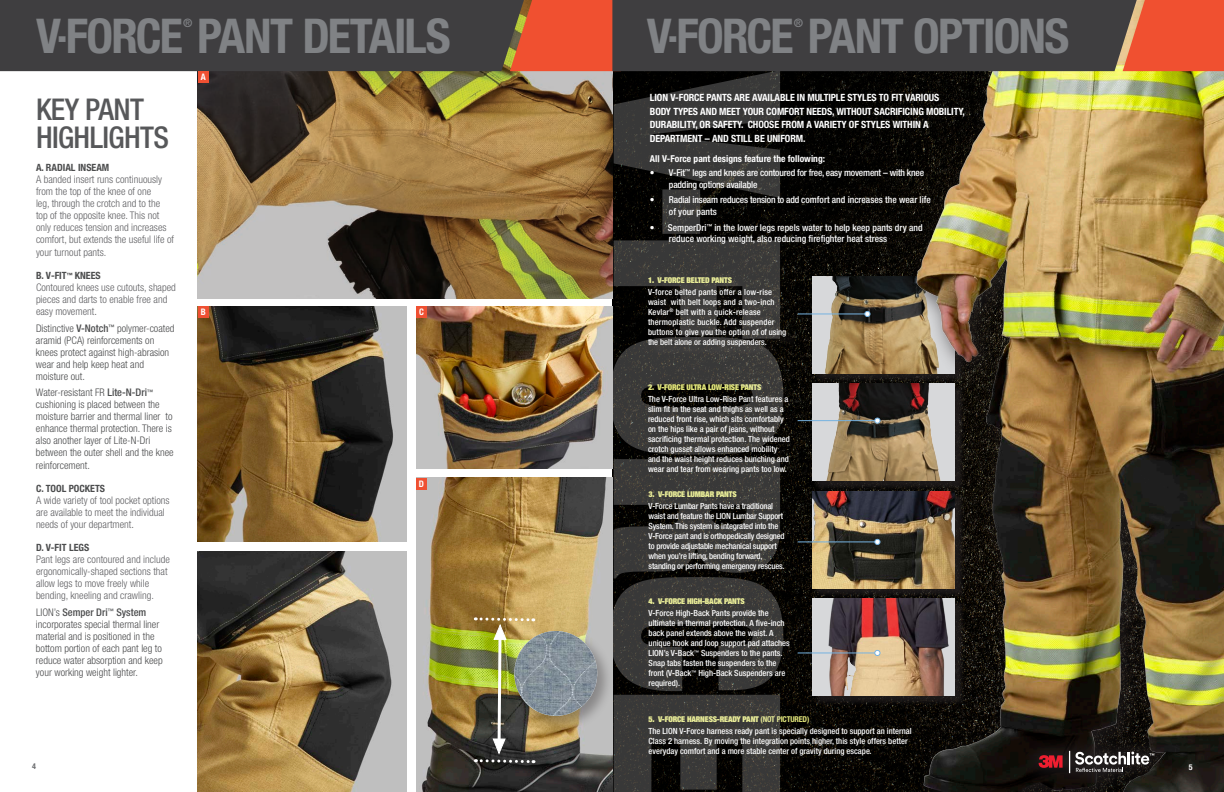
<style>
.page{position:relative;width:1224px;height:792px;background:#fff}
.page>*{position:absolute;margin:0;border:0;box-sizing:border-box;transform-origin:0 0}
.LION_Main_Head_R-P{font:700 condensed 48px "Helvetica Neue LT Std";letter-spacing:-.035em;color:#808285}
.t1{font:500 condensed 30px "Helvetica Neue LT Std";letter-spacing:-.02em;color:#57585a}
.LION_Main_Head_R-P-2{font:500 condensed 11.7px "Helvetica Neue LT Std";color:#808285}
.t2{font:300 condensed 10.5px/12px "Helvetica Neue LT Std";color:#4b4c4d}
.t3{font:300 condensed 10.5px/12px "Helvetica Neue LT Std";color:#606063}
.t4{font:700 condensed 10px/13.5px "Helvetica Neue LT Std";letter-spacing:-.01em;color:#fff}
.t5{font:700 condensed 10px "Helvetica Neue LT Std";color:#4b4c4d}
.t6{font:500 condensed 9.5px "Helvetica Neue LT Std";letter-spacing:-.02em;color:#fff}
.t7{font:500 condensed 9.5px "Helvetica Neue LT Std";color:#fff}
.t8{font:700 condensed 9.5px "Helvetica Neue LT Std";color:#fff}
.Bullets{font:700 condensed 9px "Helvetica Neue LT Std";color:#fff}
.t9{font:500 condensed 8.5px/10px "Helvetica Neue LT Std";color:#fff}
.t10{font:500 condensed 8.5px/10px "Helvetica Neue LT Std";letter-spacing:-.02em;color:#fff}
.t11{font:500 condensed 8.5px/10px "Helvetica Neue LT Std";letter-spacing:.02em;color:#fff}
.t12{font:900 condensed 8px "Helvetica Neue LT Std";letter-spacing:-.02em;color:#e4e87c}
.t13{font:700 condensed 8px "Helvetica Neue LT Std";color:#6c6d70}
.t14{font:700 condensed 8px "Helvetica Neue LT Std";color:#fff}
.s1{color:#4b4c4d}
.s2{font-weight:500}
.s3{font-weight:700}
</style>
<div class="page">
<img style="left:198px;top:307px;width:208px;height:235px">
<img style="left:783px;top:71px;width:122px;height:721px">
<div style="left:813px;top:278px;width:152px;height:105px;background:#231f20;opacity:.75"></div>
<img style="left:812px;top:276px;width:93px;height:97px">
<hr style="left:798px;top:313px;width:69px;height:1px;background:#76b2e0">
<div style="left:864px;top:311px;width:7px;height:6px;border:1px solid #76b2e0;border-radius:50%"></div>
<div style="left:650px;top:278px;width:148px;height:81px;background:#231f20;opacity:.75"></div>
<div style="left:813px;top:385px;width:152px;height:106px;background:#231f20;opacity:.75"></div>
<img style="left:812px;top:384px;width:93px;height:97px">
<div style="left:813px;top:492px;width:152px;height:106px;background:#231f20;opacity:.75"></div>
<img style="left:812px;top:491px;width:93px;height:97px">
<hr style="left:798px;top:541px;width:79px;height:1px;background:#76b2e0">
<div style="left:874px;top:539px;width:7px;height:6px;border:1px solid #76b2e0;border-radius:50%"></div>
<div style="left:813px;top:600px;width:152px;height:106px;background:#231f20;opacity:.75"></div>
<img style="left:812px;top:599px;width:93px;height:97px">
<hr style="left:798px;top:652px;width:79px;height:1px;background:#76b2e0">
<div style="left:874px;top:650px;width:7px;height:6px;border:1px solid #76b2e0;border-radius:50%"></div>
<hr style="left:798px;top:420px;width:79px;height:1px;background:#76b2e0">
<div style="left:874px;top:418px;width:7px;height:6px;border:1px solid #76b2e0;border-radius:50%"></div>
<img style="left:909px;top:71px;width:315px;height:721px">
<svg style="left:1020px;top:732px;width:153px;height:60px;background:#171310"></svg>
<svg style="left:1069px;top:751px;width:85px;height:22px"></svg>
<svg style="left:1039px;top:755px;width:24px;height:13px"></svg>
<div style="left:198px;top:307px;width:10px;height:11px;background:#ef5032"></div>
<svg style="left:610px;top:71px;width:173px;height:721px;background:#2d2c2a"></svg>
<img style="left:198px;top:71px;width:414px;height:227px">
<svg style="left:0;top:0;width:1224px;height:71px;background:#5a423e"></svg>
<img style="left:416px;top:478px;width:196px;height:314px">
<div style="left:416px;top:478px;width:11px;height:12px;background:#ef5032"></div>
<div style="left:198px;top:71px;width:10px;height:12px;background:#ef5032"></div>
<img style="left:416px;top:307px;width:196px;height:162px">
<img style="left:198px;top:552px;width:208px;height:240px">
<div style="left:416px;top:307px;width:11px;height:11px;background:#ef5032"></div>
<div style="left:511px;top:628px;width:103px;height:104px;background:#231f20;opacity:.35"></div>
<img style="left:534px;top:631px;width:63px;height:85px">
<img style="left:475px;top:616px;width:59px;height:149px">
<p class="LION_Main_Head_R-P" style="left:36px;top:6px;width:416px">V-FORCE PANT DETAILS</p>
<p class="LION_Main_Head_R-P-2" style="left:183px;top:16px;width:11px">®</p>
<p class="LION_Main_Head_R-P" style="left:647px;top:6px;width:424px">V-FORCE PANT OPTIONS</p>
<p class="LION_Main_Head_R-P-2" style="left:794px;top:16px;width:11px">®</p>
<p class="t1" style="left:36px;top:92px;width:109px">KEY PANT</p>
<p class="t1" style="left:36px;top:120px;width:134px">HIGHLIGHTS</p>
<p class="t5" style="left:36px;top:162px;width:75px">A. RADIAL INSEAM</p>
<p class="t3" style="left:36px;top:173px;width:140px">A banded insert runs continuously from the top of the knee of one<br>leg, through the crotch and to the top of the opposite knee. This not only reduces tension and increases comfort, but extends the useful life of</p>
<p class="t3" style="left:36px;top:246px;width:72px">your turnout pants.</p>
<p class="t5" style="left:36px;top:270px;width:66px">B. V-FIT<sup>™</sup> KNEES</p>
<p class="t3" style="left:36px;top:281px;width:141px">Contoured knees use cutouts, shaped pieces and darts to enable free and easy movement<span class="s1">.</span></p>
<p class="t2" style="left:36px;top:322px;width:140px">Distinctive <span class="s2">V-Notch</span><sup>™</sup> polymer-coated aramid (PCA) reinforcements on knees protect against high-abrasion wear and help keep heat and moisture out.</p>
<p class="t2" style="left:36px;top:386px;width:139px">Water-resistant FR <span class="s2">Lite-N-Dri</span><sup>™ </sup>cushioning is placed between the moisture barrier and thermal liner to enhance thermal protection. There is also another layer of Lite-N-Dri between the outer shell and the knee</p>
<p class="t2" style="left:36px;top:459px;width:56px">reinforcement.</p>
<p class="t5" style="left:36px;top:483px;width:71px">C. TOOL POCKETS</p>
<p class="t3" style="left:36px;top:494px;width:135px">A wide variety of tool pocket options are available to meet the individual needs of your department<span class="s1">.</span></p>
<p class="t5" style="left:36px;top:542px;width:55px">D. V-FIT LEGS</p>
<p class="t3" style="left:36px;top:553px;width:135px">Pant legs are contoured and include ergonomically-shaped sections that allow legs to move freely while bending, kneeling and crawling.</p>
<p class="t2" style="left:36px;top:606px;width:128px">LION’s <span class="s2">Semper Dri</span><sup>™</sup> <span class="s2">System </span>incorporates special thermal liner material and is positioned in the bottom portion of each pant leg to reduce water absorption and keep your working weight lighter.</p>
<p class="Bullets" style="left:201px;top:71px;width:7px">A</p>
<p class="Bullets" style="left:201px;top:307px;width:7px">B</p>
<p class="Bullets" style="left:419px;top:307px;width:6px">C</p>
<p class="Bullets" style="left:419px;top:478px;width:7px">D</p>
<p class="t4" style="left:650px;top:91px;width:316px">LION V-FORCE PANTS ARE AVAILABLE IN MULTIPLE STYLES TO FIT VARIOUS<br>BODY TYPES AND MEET YOUR COMFORT NEEDS, WITHOUT SACRIFICING MOBILITY, DURABILITY, OR SAFETY. CHOOSE FROM A VARIETY OF STYLES WITHIN A DEPARTMENT – AND STILL BE UNIFORM.</p>
<p class="t8" style="left:650px;top:153px;width:177px">All V-Force pant designs feature the following:</p>
<p class="t6" style="left:650px;top:167px;width:276px">• V-Fit<sup>™</sup> legs and knees are contoured for free, easy movement – with knee</p>
<p class="t6" style="left:669px;top:179px;width:90px">padding options available</p>
<p class="t6" style="left:650px;top:194px;width:282px">• Radial inseam reduces tension to add comfort and increases the wear life</p>
<p class="t7" style="left:669px;top:206px;width:49px">of your pants</p>
<p class="t7" style="left:650px;top:222px;width:274px">• SemperDri<sup>™</sup> in the lower legs repels water to help keep pants dry and</p>
<p class="t7" style="left:669px;top:233px;width:220px">reduce working weight, also reducing firefighter heat stress</p>
<p class="t12" style="left:648px;top:275px;width:85px">1. V-FORCE BELTED PANTS</p>
<p class="t11" style="left:648px;top:287px;width:140px">V-force belted pants offer a low-rise waist with belt loops and a two-inch Kevlar<sup>®</sup> belt with a quick-release thermoplastic buckle. Add suspender buttons to give you the option of of using the belt alone or adding suspenders.</p>
<p class="t12" style="left:648px;top:382px;width:115px">2. V-FORCE ULTRA LOW-RISE PANTS</p>
<p class="t9" style="left:648px;top:394px;width:143px">The V-Force Ultra Low-Rise Pant features a slim fit in the seat and thighs as well as a reduced front rise, which sits comfortably on the hips like a pair of jeans, without sacrificing thermal protection. The widened crotch gusset allows enhanced mobility and the waist height reduces bunching and wear and tear from wearing pants too low.</p>
<p class="t12" style="left:649px;top:489px;width:90px">3. V-FORCE LUMBAR PANTS</p>
<p class="t10" style="left:649px;top:501px;width:138px">V-Force Lumbar Pants have a traditional waist and feature the LION Lumbar Support System. This system is integrated into the V-Force pant and is orthopedically designed to provide adjustable mechanical support when you’re lifting, bending forward, standing or performing emergency rescues.</p>
<p class="t12" style="left:649px;top:596px;width:98px">4. V-FORCE HIGH-BACK PANTS</p>
<p class="t9" style="left:649px;top:608px;width:143px">V-Force High-Back Pants provide the ultimate in thermal protection. A five-inch back panel extends above the waist. A unique hook and loop support pad attaches LION’s V-Back<sup>™</sup> Suspenders to the pants.<br>Snap tabs fasten the suspenders to the front (V-Back<sup>™</sup> High-Back Suspenders are required).</p>
<p class="t12" style="left:649px;top:714px;width:162px">5. V-FORCE HARNESS-READY PANT <span class="s3">(NOT PICTURED)</span></p>
<p class="t9" style="left:649px;top:726px;width:265px">The LION V-Force harness ready pant is specially designed to support an internal<br>Class 2 harness. By moving the integration points higher, this style offers better everyday comfort and a more stable center of gravity during escape.</p>
<p class="t13" style="left:32px;top:761px;width:5px">4</p>
<p class="t14" style="left:1189px;top:762px;width:5px">5</p>
</div>
